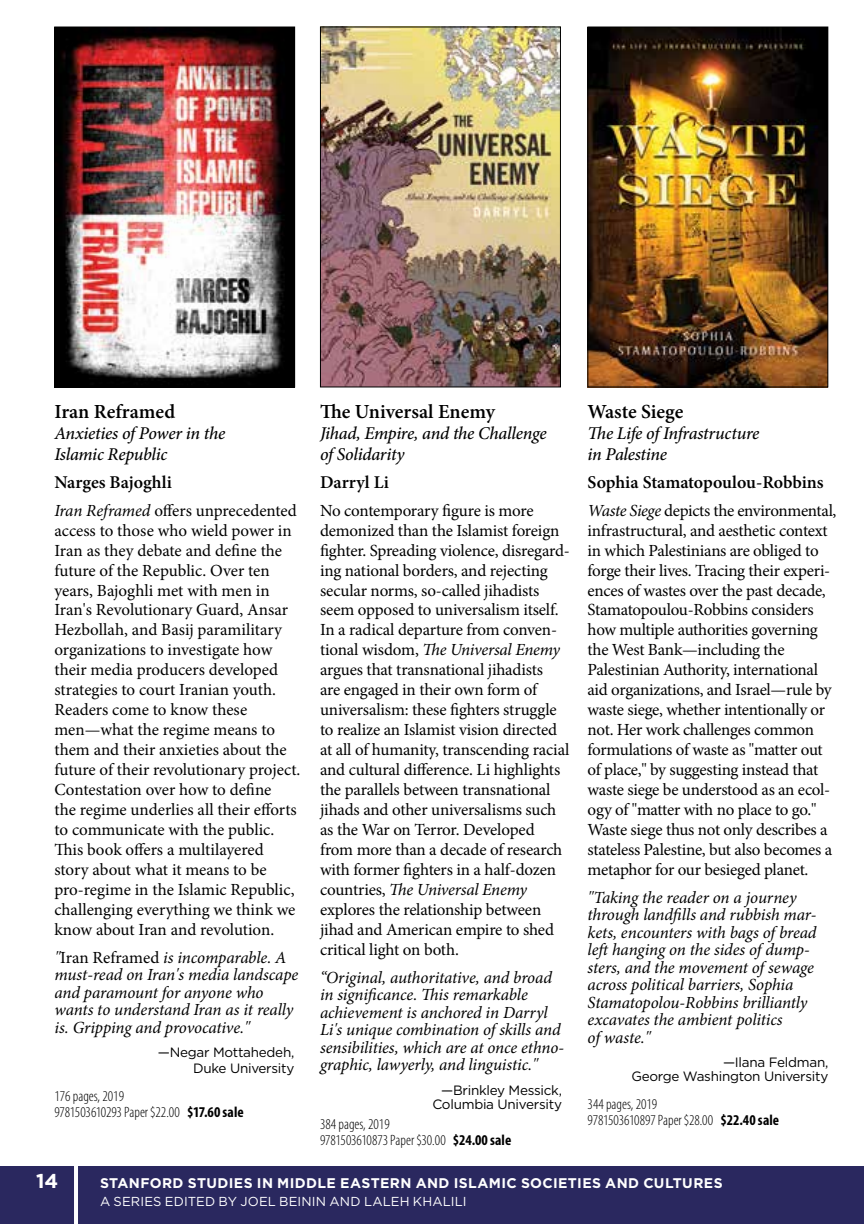
<style>
.page{position:relative;width:864px;height:1224px;background:#fff}
.page>*{position:absolute;margin:0;border:0;box-sizing:border-box;transform-origin:0 0}
.t1{font:600 20px "Minion Pro";color:#000}
.t2{font:700 20px "Gotham";color:#fff}
.t3{font:italic 500 18px/21px "Minion Pro";letter-spacing:-.02em;color:#000}
.t4{font:600 18px "Minion Pro";color:#000}
.t5{font:17px/20px "Minion Pro";letter-spacing:-.01em;color:#000}
.t6{font:italic 17px/17.4px "Minion Pro";letter-spacing:-.01em;color:#000}
.t7{font:300 condensed 15px/16px "Myriad Pro";color:#000}
.t8{font:700 14px "Gotham";letter-spacing:.035em;color:#fff}
.t9{font:13.6px/14px "Gotham";letter-spacing:-.02em;color:#000;text-align:right}
.t10{font:13px "Gotham";letter-spacing:.01em;color:#fff}
.s1{font-style:italic}
.s2{font-style:normal}
.s3{font-weight:700}
</style>
<div class="page">
<div style="left:0;top:1166px;width:864px;height:58px;background:#2a285f"></div>
<hr style="left:74px;top:1165px;width:4px;height:59px;background:#fff">
<img style="left:322px;top:29px;width:237px;height:356px">
<div style="left:320px;top:27px;width:241px;height:360px;border:1px solid #000"></div>
<img style="left:56px;top:29px;width:237px;height:356px">
<div style="left:54px;top:27px;width:241px;height:360px;border:1px solid #000"></div>
<img style="left:590px;top:29px;width:236px;height:356px">
<div style="left:588px;top:27px;width:240px;height:360px;border:1px solid #000"></div>
<p class="t1" style="left:54px;top:397px;width:122px">Iran Reframed</p>
<p class="t3" style="left:54px;top:422px;width:172px">Anxieties of Power in the<br>Islamic Republic</p>
<p class="t4" style="left:54px;top:469px;width:119px">Narges Bajoghli</p>
<p class="t5" style="left:54px;top:500px;width:248px"><span class="s1">Iran Reframed</span> offers unprecedented access to those who wield power in Iran as they debate and define the future of the Republic. Over ten years, Bajoghli met with men in Iran's Revolutionary Guard, Ansar Hezbollah, and Basij paramilitary organizations to investigate how their media producers developed strategies to court Iranian youth.<br>Readers come to know these men—what the regime means to them and their anxieties about the future of their revolutionary project.<br>Contestation over how to define<br>the regime underlies all their efforts to communicate with the public.<br>This book offers a multilayered story about what it means to be pro-regime in the Islamic Republic, challenging everything we think we know about Iran and revolution.</p>
<p class="t6" style="left:54px;top:949px;width:245px">"<span class="s2">Iran Reframed</span> is incomparable. A must-read on Iran's media landscape and paramount for anyone who wants to understand Iran as it really is. Gripping and provocative."</p>
<p class="t9" style="left:158px;top:1044px;width:138px;line-height:16px">—Negar Mottahedeh,<br>Duke University</p>
<p class="t7" style="left:54px;top:1088px;width:191px">176 pages, 2019<br>9781503610293 Paper $22.00 <span class="s3">$17.60 sale</span></p>
<p class="t1" style="left:320px;top:397px;width:176px">The Universal Enemy</p>
<p class="t3" style="left:320px;top:422px;width:228px">Jihad, Empire, and the Challenge of Solidarity</p>
<p class="t4" style="left:320px;top:469px;width:70px">Darryl Li</p>
<p class="t5" style="left:320px;top:500px;width:251px">No contemporary figure is more demonized than the Islamist foreign fighter. Spreading violence, disregard&shy;ing national borders, and rejecting secular norms, so-called jihadists seem opposed to universalism itself.<br>In a radical departure from conven&shy;tional wisdom, <span class="s1">The Universal Enemy </span>argues that transnational jihadists<br>are engaged in their own form of universalism: these fighters struggle to realize an Islamist vision directed at all of humanity, transcending racial and cultural difference. Li highlights the parallels between transnational jihads and other universalisms such as the War on Terror. Developed from more than a decade of research with former fighters in a half-dozen countries, <span class="s1">The Universal Enemy </span>explores the relationship between jihad and American empire to shed critical light on both.</p>
<p class="t6" style="left:320px;top:969px;width:246px">“Original, authoritative, and broad in significance. This remarkable achievement is anchored in Darryl Li's unique combination of skills and sensibilities, which are at once ethno&shy;graphic, lawyerly, and linguistic."</p>
<p class="t9" style="left:432px;top:1082px;width:131px">—Brinkley Messick,<br>Columbia University</p>
<p class="t7" style="left:320px;top:1115px;width:193px">384 pages, 2019<br>9781503610873 Paper $30.00 <span class="s3">$24.00 sale</span></p>
<p class="t1" style="left:588px;top:397px;width:97px">Waste Siege</p>
<p class="t3" style="left:588px;top:422px;width:173px">The Life of Infrastructure in Palestine</p>
<p class="t4" style="left:588px;top:469px;width:238px">Sophia Stamatopoulou-Robbins</p>
<p class="t5" style="left:588px;top:500px;width:250px"><span class="s1">Waste Siege</span> depicts the environmental, infrastructural, and aesthetic context in which Palestinians are obliged to forge their lives. Tracing their experi&shy;ences of wastes over the past decade, Stamatopoulou-Robbins considers how multiple authorities governing the West Bank—including the Palestinian Authority, international aid organizations, and Israel—rule by waste siege, whether intentionally or not. Her work challenges common formulations of waste as "matter out of place," by suggesting instead that waste siege be understood as an ecol&shy;ogy of "matter with no place to go." Waste siege thus not only describes a stateless Palestine, but also becomes a metaphor for our besieged planet.</p>
<p class="t6" style="left:588px;top:889px;width:231px">"Taking the reader on a journey through landfills and rubbish mar&shy;kets, encounters with bags of bread left hanging on the sides of dump&shy;sters, and the movement of sewage across political barriers, Sophia<br>Stamatopolou-Robbins brilliantly excavates the ambient politics<br>of waste."</p>
<p class="t9" style="left:631px;top:1055px;width:199px">—Ilana Feldman,<br>George Washington University</p>
<p class="t7" style="left:588px;top:1096px;width:193px">344 pages, 2019<br>9781503610897 Paper $28.00 <span class="s3">$22.40 sale</span></p>
<p class="t2" style="left:36px;top:1169px;width:24px">14</p>
<p class="t8" style="left:100px;top:1175px;width:30px">StANFORD</p>
<p class="t8" style="left:188px;top:1175px;width:40px">STUDIES</p>
<p class="t8" style="left:257px;top:1175px;width:31px">IN MIDDLE</p>
<p class="t8" style="left:340px;top:1175px;width:11px">EASTERN</p>
<p class="t8" style="left:416px;top:1175px;width:12px">AND</p>
<p class="t8" style="left:454px;top:1175px;width:10px">ISLAMIC</p>
<p class="t8" style="left:521px;top:1175px;width:10px">SOCIETIES</p>
<p class="t8" style="left:605px;top:1175px;width:12px">AND</p>
<p class="t8" style="left:643px;top:1175px;width:61px">CULTURES</p>
<p class="t10" style="left:100px;top:1193px;width:23px">A series</p>
<p class="t10" style="left:165px;top:1193px;width:10px">edited</p>
<p class="t10" style="left:219px;top:1193px;width:250px">by JOEL BEININ AND LALEH KHALILI</p>
</div>
